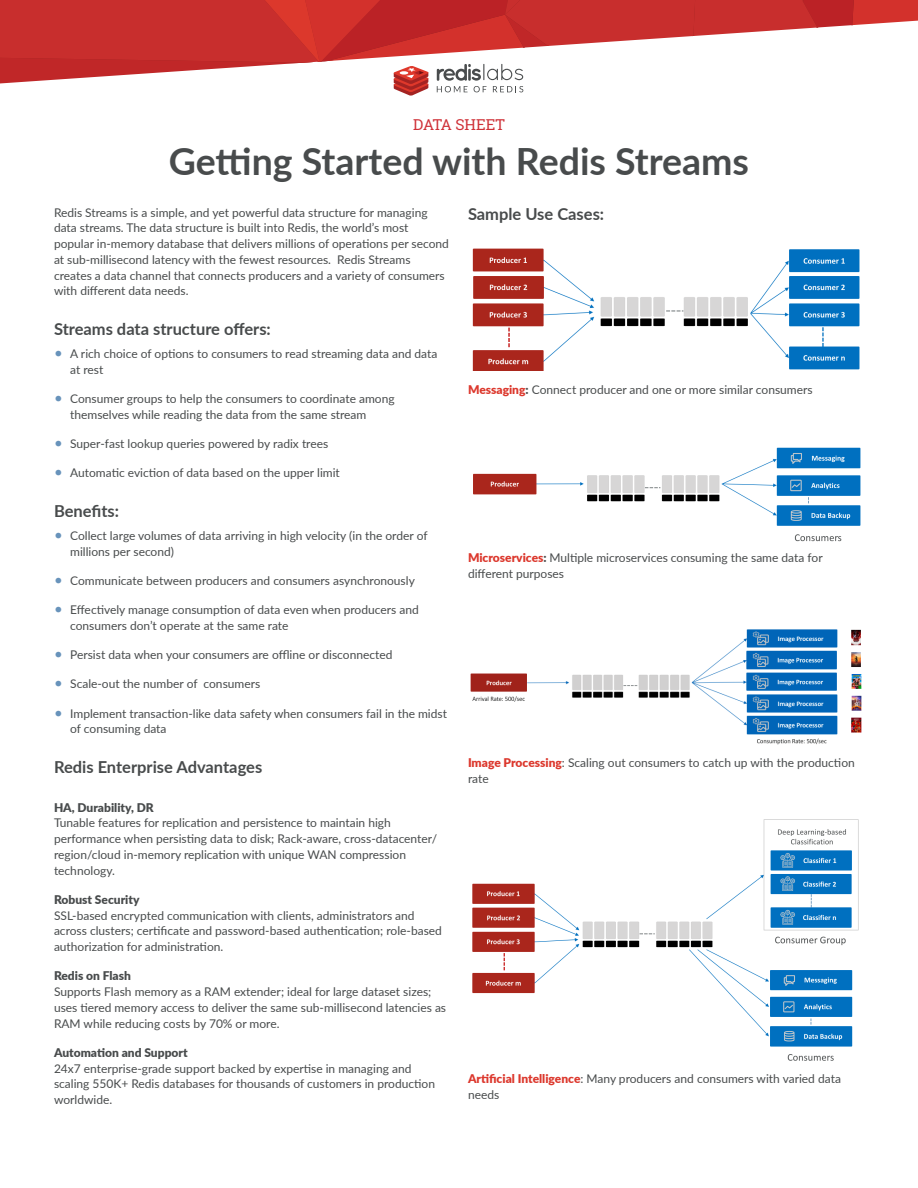
<style>
.page{position:relative;width:918px;height:1188px;background:#fff}
.page>*{position:absolute;margin:0;border:0;box-sizing:border-box;transform-origin:0 0}
.Heading_1{font:700 37.5px "Lato";color:#484b4c}
.Heading_3{font:700 16.5px "Lato";color:#484b4c}
.sheet_type{font:15px "Roboto Slab";color:#cf3138}
.body{font:12px/15.8px "Lato";color:#484b4c}
.s1{font-size:15px;color:#6893bb}
.s2{font-weight:900}
.s3{font-weight:900;color:#dc382d}
</style>
<div class="page">
<svg style="left:0;top:0;width:918px;height:96px"></svg>
<img style="left:470px;top:629px;width:392px;height:116px">
<img style="left:473px;top:447px;width:388px;height:95px">
<img style="left:472px;top:248px;width:388px;height:122px">
<img style="left:472px;top:819px;width:387px;height:242px">
<p class="sheet_type" style="left:413px;top:114px;width:93px">DATA SHEET</p>
<p class="Heading_1" style="left:169px;top:134px;width:582px">Getting Started with Redis Streams</p>
<p class="body" style="left:54px;top:204px;width:396px">Redis Streams is a simple, and yet powerful data structure for managing data streams. The data structure is built into Redis, the world’s most popular in-memory database that delivers millions of operations per second at sub-millisecond latency with the fewest resources. Redis Streams creates a data channel that connects producers and a variety of consumers with different data needs.</p>
<p class="Heading_3" style="left:54px;top:317px;width:218px">Streams data structure offers:</p>
<p class="body" style="left:70px;top:345px;width:369px;text-indent:-16px"><span class="s1">•</span> A rich choice of options to consumers to read streaming data and data at rest</p>
<p class="body" style="left:70px;top:390px;width:326px;text-indent:-16px"><span class="s1">•</span> Consumer groups to help the consumers to coordinate among themselves while reading the data from the same stream</p>
<p class="body" style="left:54px;top:435px;width:276px"><span class="s1">•</span> Super-fast lookup queries powered by radix trees</p>
<p class="body" style="left:54px;top:464px;width:287px"><span class="s1">•</span> Automatic eviction of data based on the upper limit</p>
<p class="Heading_3" style="left:54px;top:499px;width:67px">Benefits:</p>
<p class="body" style="left:70px;top:527px;width:359px;text-indent:-16px"><span class="s1">•</span> Collect large volumes of data arriving in high velocity (in the order of millions per second)</p>
<p class="body" style="left:54px;top:572px;width:362px"><span class="s1">•</span> Communicate between producers and consumers asynchronously</p>
<p class="body" style="left:70px;top:601px;width:350px;text-indent:-16px"><span class="s1">•</span> Effectively manage consumption of data even when producers and consumers don’t operate at the same rate</p>
<p class="body" style="left:54px;top:646px;width:340px"><span class="s1">•</span> Persist data when your consumers are offline or disconnected</p>
<p class="body" style="left:54px;top:676px;width:208px"><span class="s1">•</span> Scale-out the number of consumers</p>
<p class="body" style="left:70px;top:705px;width:378px;text-indent:-16px"><span class="s1">•</span> Implement transaction-like data safety when consumers fail in the midst of consuming data</p>
<p class="Heading_3" style="left:54px;top:755px;width:210px">Redis Enterprise Advantages</p>
<p class="body" style="left:54px;top:799px;width:385px"><span class="s2">HA, Durability, DR<br></span>Tunable features for replication and persistence to maintain high performance when persisting data to disk; Rack-aware, cross-datacenter/ region/cloud in-memory replication with unique WAN compression technology.</p>
<p class="body" style="left:54px;top:891px;width:389px"><span class="s2">Robust Security<br></span>SSL-based encrypted communication with clients, administrators and across clusters; certificate and password-based authentication; role-based authorization for administration.</p>
<p class="body" style="left:54px;top:968px;width:394px"><span class="s2">Redis on Flash<br></span>Supports Flash memory as a RAM extender; ideal for large dataset sizes; uses tiered memory access to deliver the same sub-millisecond latencies as RAM while reducing costs by 70% or more.</p>
<p class="body" style="left:54px;top:1044px;width:383px"><span class="s2">Automation and Support<br></span>24x7 enterprise-grade support backed by expertise in managing and scaling 550K+ Redis databases for thousands of customers in production worldwide.</p>
<p class="Heading_3" style="left:468px;top:202px;width:138px">Sample Use Cases:</p>
<p class="body" style="left:468px;top:381px;width:346px"><span class="s3">Messaging</span><span class="s2">:</span> Connect producer and one or more similar consumers</p>
<p class="body" style="left:468px;top:550px;width:356px"><span class="s3">Microservices</span><span class="s2">:</span> Multiple microservices consuming the same data for different purposes</p>
<p class="body" style="left:468px;top:754px;width:388px"><span class="s3">Image Processing</span>: Scaling out consumers to catch up with the production rate</p>
<p class="body" style="left:468px;top:1070px;width:374px"><span class="s3">Artificial Intelligence</span>: Many producers and consumers with varied data needs</p>
</div>
